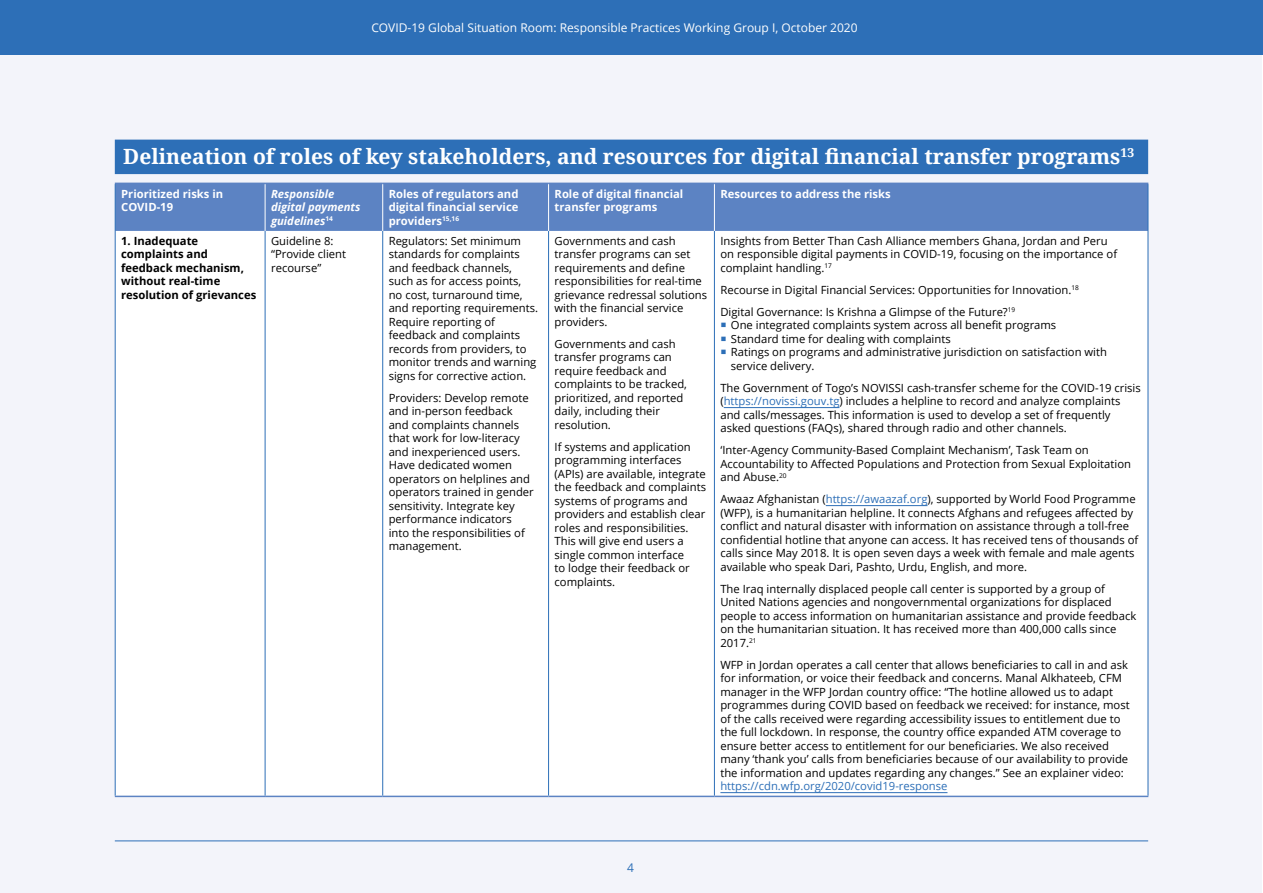
<style>
.page{position:relative;width:1263px;height:893px;background:#fff}
.page>*{position:absolute;margin:0;border:0;box-sizing:border-box;transform-origin:0 0}
.Heading_1{font:700 21px "Noto Serif";color:#fff}
.t1{font:12px "Open Sans";color:#fff}
.t2{font:12px "Open Sans";color:#2d6fb7}
.Table_body{font:11.25px/13.5px "Open Sans";color:#000}
.Table_header_text{font:700 11.25px/13.5px "Open Sans";color:#fff}
.Table_body-2{font:700 11.25px/13.5px "Open Sans";color:#000}
.Table_body__no_space{font:11.25px "Open Sans";color:#000}
.Table_header_text-2{font:italic 700 11.25px/13.5px "Open Sans";color:#fff}
.s1{color:#2d6fb7}
</style>
<div class="page">
<div style="left:1px;top:55px;width:1261px;height:838px;background:#f3f4fa"></div>
<div style="left:0;top:0;width:1263px;height:55px;background:#2d6fb7"></div>
<hr style="left:115px;top:840px;width:1033px;height:1px;background:#2d6fb7">
<div style="left:115px;top:140px;width:1033px;height:34px;background:#2d6fb7"></div>
<div style="left:116px;top:184px;width:1031px;height:47px;background:#5c83c3"></div>
<div style="left:116px;top:231px;width:1031px;height:565px;background:#fff"></div>
<hr style="left:265px;top:231px;width:1px;height:565px;background:#2d6fb7">
<hr style="left:382px;top:231px;width:1px;height:565px;background:#2d6fb7">
<hr style="left:548px;top:231px;width:1px;height:565px;background:#2d6fb7">
<hr style="left:714px;top:231px;width:1px;height:565px;background:#2d6fb7">
<hr style="left:382px;top:184px;width:1px;height:47px;background:#fff">
<hr style="left:548px;top:184px;width:1px;height:47px;background:#fff">
<hr style="left:714px;top:184px;width:1px;height:47px;background:#fff">
<hr style="left:115px;top:796px;width:150px;height:1px;background:#5c83c3">
<hr style="left:265px;top:796px;width:118px;height:1px;background:#5c83c3">
<hr style="left:383px;top:796px;width:166px;height:1px;background:#5c83c3">
<hr style="left:549px;top:796px;width:165px;height:1px;background:#5c83c3">
<hr style="left:714px;top:796px;width:434px;height:1px;background:#5c83c3">
<hr style="left:115px;top:231px;width:1px;height:565px;background:#2d6fb7">
<hr style="left:1147px;top:231px;width:1px;height:565px;background:#2d6fb7">
<hr style="left:265px;top:184px;width:1px;height:47px;background:#fff">
<hr style="left:115px;top:183px;width:150px;height:1px;background:#5c83c3">
<hr style="left:265px;top:183px;width:118px;height:1px;background:#5c83c3">
<hr style="left:383px;top:183px;width:166px;height:1px;background:#5c83c3">
<hr style="left:549px;top:183px;width:165px;height:1px;background:#5c83c3">
<hr style="left:714px;top:183px;width:434px;height:1px;background:#5c83c3">
<hr style="left:115px;top:184px;width:1px;height:47px;background:#2d6fb7">
<hr style="left:1147px;top:184px;width:1px;height:47px;background:#2d6fb7">
<hr style="left:724px;top:407px;width:115px;height:1px;background:#2d6fb7">
<hr style="left:826px;top:505px;width:101px;height:1px;background:#2d6fb7">
<hr style="left:720px;top:792px;width:227px;height:1px;background:#2d6fb7">
<svg style="left:721px;top:323px;width:5px;height:4px"></svg>
<svg style="left:721px;top:336px;width:5px;height:5px"></svg>
<svg style="left:721px;top:350px;width:5px;height:4px"></svg>
<p class="t1" style="left:371px;top:19px;width:488px">COVID-19 Global Situation Room: Responsible Practices Working Group I, October 2020</p>
<p class="Heading_1" style="left:123px;top:141px;width:1012px">Delineation of roles of key stakeholders, and resources for digital financial transfer programs<sup>13</sup></p>
<p class="Table_header_text" style="left:121px;top:187px;width:104px">Prioritized risks in<br>COVID-19</p>
<p class="Table_header_text-2" style="left:271px;top:187px;width:91px">Responsible digital payments guidelines<sup>14</sup></p>
<p class="Table_header_text" style="left:389px;top:187px;width:131px;text-align:justify">Roles of regulators and digital financial service providers<sup>15,16</sup></p>
<p class="Table_header_text" style="left:555px;top:187px;width:130px">Role of digital financial transfer programs</p>
<p class="Table_header_text" style="left:720px;top:187px;width:172px">Resources to address the risks</p>
<p class="Table_body-2" style="left:121px;top:234px;width:137px">1. Inadequate complaints and feedback mechanism, without real-time resolution of grievances</p>
<p class="Table_body" style="left:271px;top:234px;width:76px">Guideline 8: “Provide client recourse”</p>
<p class="Table_body" style="left:389px;top:234px;width:151px">Regulators: Set minimum standards for complaints and feedback channels, such as for access points,<br>no cost, turnaround time, and reporting requirements.<br>Require reporting of feedback and complaints records from providers, to monitor trends and warning signs for corrective action.</p>
<p class="Table_body" style="left:389px;top:391px;width:147px">Providers: Develop remote and in-person feedback and complaints channels that work for low-literacy and inexperienced users.<br>Have dedicated women operators on helplines and operators trained in gender sensitivity. Integrate key performance indicators into the responsibilities of management.</p>
<p class="Table_body" style="left:720px;top:234px;width:398px">Insights from Better Than Cash Alliance members Ghana, Jordan and Peru on responsible digital payments in COVID-19, focusing on the importance of complaint handling.<sup>17</sup></p>
<p class="Table_body" style="left:720px;top:283px;width:360px">Recourse in Digital Financial Services: Opportunities for Innovation.<sup>18</sup></p>
<p class="Table_body__no_space" style="left:720px;top:304px;width:296px">Digital Governance: Is Krishna a Glimpse of the Future?<sup>19</sup></p>
<p class="Table_body" style="left:731px;top:318px;width:327px">One integrated complaints system across all benefit programs</p>
<p class="Table_body" style="left:731px;top:332px;width:221px">Standard time for dealing with complaints</p>
<p class="Table_body" style="left:731px;top:345px;width:378px">Ratings on programs and administrative jurisdiction on satisfaction with service delivery.</p>
<p class="Table_body" style="left:720px;top:381px;width:422px">The Government of Togo’s NOVISSI cash-transfer scheme for the COVID-19 crisis (<span class="s1">https://novissi.gouv.tg</span>) includes a helpline to record and analyze complaints and calls/messages. This information is used to develop a set of frequently asked questions (FAQs), shared through radio and other channels.</p>
<p class="Table_body" style="left:720px;top:443px;width:412px">‘Inter-Agency Community-Based Complaint Mechanism’, Task Team on<br>Accountability to Affected Populations and Protection from Sexual Exploitation and Abuse.<sup>20</sup></p>
<p class="Table_body" style="left:720px;top:492px;width:419px">Awaaz Afghanistan (<span class="s1">https://awaazaf.org</span>), supported by World Food Programme (WFP), is a humanitarian helpline. It connects Afghans and refugees affected by conflict and natural disaster with information on assistance through a toll-free confidential hotline that anyone can access. It has received tens of thousands of calls since May 2018. It is open seven days a week with female and male agents available who speak Dari, Pashto, Urdu, English, and more.</p>
<p class="Table_body" style="left:720px;top:582px;width:417px">The Iraq internally displaced people call center is supported by a group of United Nations agencies and nongovernmental organizations for displaced people to access information on humanitarian assistance and provide feedback on the humanitarian situation. It has received more than 400,000 calls since 2017.<sup>21</sup></p>
<p class="Table_body" style="left:720px;top:658px;width:411px">WFP in Jordan operates a call center that allows beneficiaries to call in and ask for information, or voice their feedback and concerns. Manal Alkhateeb, CFM manager in the WFP Jordan country office: “The hotline allowed us to adapt programmes during COVID based on feedback we received: for instance, most of the calls received were regarding accessibility issues to entitlement due to the full lockdown. In response, the country office expanded ATM coverage to ensure better access to entitlement for our beneficiaries. We also received many ‘thank you’ calls from beneficiaries because of our availability to provide the information and updates regarding any changes.” See an explainer video: <span class="s1">https://cdn.wfp.org/2020/covid19-response</span></p>
<p class="Table_body" style="left:555px;top:234px;width:154px">Governments and cash transfer programs can set requirements and define responsibilities for real-time grievance redressal solutions with the financial service providers.</p>
<p class="Table_body" style="left:555px;top:337px;width:134px">Governments and cash transfer programs can require feedback and complaints to be tracked, prioritized, and reported daily, including their resolution.</p>
<p class="Table_body" style="left:555px;top:440px;width:153px">If systems and application programming interfaces (APIs) are available, integrate the feedback and complaints systems of programs and providers and establish clear roles and responsibilities.<br>This will give end users a single common interface<br>to lodge their feedback or complaints.</p>
<p class="t2" style="left:627px;top:859px;width:8px">4</p>
</div>
